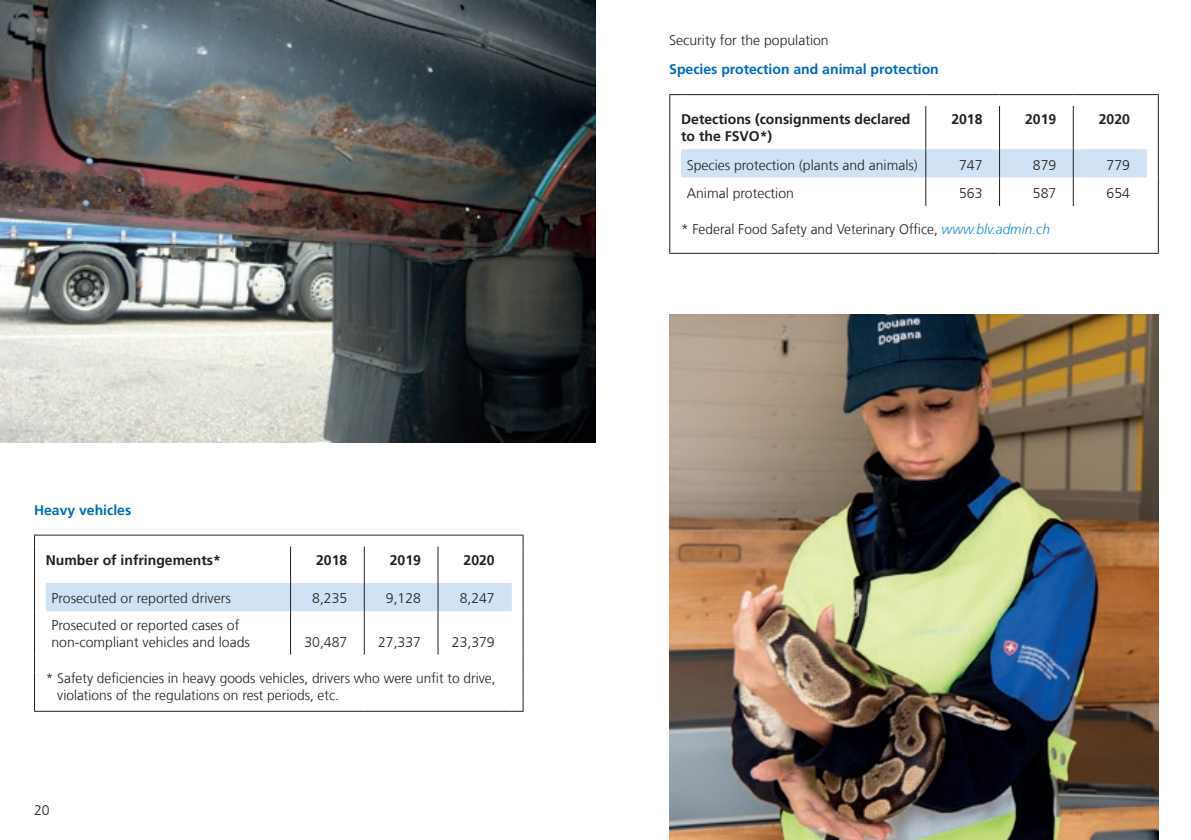
<style>
.page{position:relative;width:1191px;height:840px;background:#fff}
.page>*{position:absolute;margin:0;border:0;box-sizing:border-box;transform-origin:0 0}
.t1{font:300 14px/16.8px "Frutiger LT Com";color:#231f20}
.Grundschrift{font:700 14px/16.8px "Frutiger LT Com";color:#231f20}
.Grundschrift-2{font:700 14px "Frutiger LT Com";color:#006bb6}
.s1{font-style:italic;color:#1d90d0}
</style>
<div class="page">
<img style="left:669px;top:314px;width:489px;height:525px">
<img style="left:0;top:0;width:595px;height:442px">
<svg style="left:46px;top:535px;width:466px;height:47px"></svg>
<hr style="left:290px;top:546px;width:1px;height:36px;background:#231f20">
<hr style="left:364px;top:546px;width:1px;height:36px;background:#231f20">
<hr style="left:437px;top:546px;width:1px;height:36px;background:#231f20">
<svg style="left:34px;top:534px;width:12px;height:12px"></svg>
<hr style="left:46px;top:534px;width:244px;height:1px;background:#231f20">
<hr style="left:290px;top:534px;width:74px;height:1px;background:#231f20">
<hr style="left:364px;top:534px;width:74px;height:1px;background:#231f20">
<hr style="left:438px;top:534px;width:74px;height:1px;background:#231f20">
<svg style="left:512px;top:534px;width:11px;height:12px"></svg>
<hr style="left:34px;top:546px;width:1px;height:36px;background:#231f20">
<hr style="left:522px;top:546px;width:1px;height:36px;background:#231f20">
<svg style="left:34px;top:582px;width:489px;height:129px"></svg>
<svg style="left:670px;top:95px;width:477px;height:54px"></svg>
<hr style="left:925px;top:106px;width:1px;height:43px;background:#231f20">
<hr style="left:999px;top:106px;width:1px;height:43px;background:#231f20">
<hr style="left:1072px;top:106px;width:1px;height:43px;background:#231f20">
<svg style="left:669px;top:94px;width:12px;height:12px"></svg>
<hr style="left:681px;top:94px;width:244px;height:1px;background:#231f20">
<hr style="left:925px;top:94px;width:74px;height:1px;background:#231f20">
<hr style="left:999px;top:94px;width:74px;height:1px;background:#231f20">
<hr style="left:1073px;top:94px;width:74px;height:1px;background:#231f20">
<svg style="left:1147px;top:94px;width:11px;height:12px"></svg>
<hr style="left:669px;top:106px;width:1px;height:43px;background:#231f20">
<hr style="left:1157px;top:106px;width:1px;height:43px;background:#231f20">
<svg style="left:669px;top:149px;width:489px;height:105px"></svg>
<p class="Grundschrift-2" style="left:34px;top:501px;width:99px">Heavy vehicles</p>
<p class="Grundschrift" style="left:46px;top:551px;width:177px">Number of infringements*</p>
<p class="Grundschrift" style="left:316px;top:551px;width:33px">2018</p>
<p class="Grundschrift" style="left:390px;top:551px;width:33px">2019</p>
<p class="Grundschrift" style="left:463px;top:551px;width:33px">2020</p>
<p class="t1" style="left:52px;top:590px;width:181px">Prosecuted or reported drivers</p>
<p class="t1" style="left:312px;top:590px;width:37px">8,235</p>
<p class="t1" style="left:386px;top:590px;width:37px">9,128</p>
<p class="t1" style="left:460px;top:590px;width:37px">8,247</p>
<p class="t1" style="left:52px;top:616px;width:200px">Prosecuted or reported cases of non-compliant vehicles and loads</p>
<p class="t1" style="left:304px;top:633px;width:44px">30,487</p>
<p class="t1" style="left:378px;top:633px;width:44px">27,337</p>
<p class="t1" style="left:452px;top:633px;width:44px">23,379</p>
<p class="t1" style="left:57px;top:669px;width:440px;text-indent:-11px">* Safety deficiencies in heavy goods vehicles, drivers who were unfit to drive, violations of the regulations on rest periods, etc.</p>
<p class="t1" style="left:34px;top:801px;width:17px">20</p>
<p class="t1" style="left:669px;top:31px;width:161px">Security for the population</p>
<p class="Grundschrift-2" style="left:669px;top:61px;width:271px">Species protection and animal protection</p>
<p class="Grundschrift" style="left:681px;top:111px;width:231px">Detections (consignments declared to the FSVO*)</p>
<p class="Grundschrift" style="left:951px;top:111px;width:33px">2018</p>
<p class="Grundschrift" style="left:1025px;top:111px;width:33px">2019</p>
<p class="Grundschrift" style="left:1098px;top:111px;width:33px">2020</p>
<p class="t1" style="left:687px;top:156px;width:232px">Species protection (plants and animals)</p>
<p class="t1" style="left:959px;top:156px;width:25px">747</p>
<p class="t1" style="left:1033px;top:156px;width:25px">879</p>
<p class="t1" style="left:1106px;top:156px;width:25px">779</p>
<p class="t1" style="left:687px;top:185px;width:109px">Animal protection</p>
<p class="t1" style="left:959px;top:185px;width:25px">563</p>
<p class="t1" style="left:1033px;top:185px;width:25px">587</p>
<p class="t1" style="left:1106px;top:185px;width:25px">654</p>
<p class="t1" style="left:681px;top:221px;width:370px">* Federal Food Safety and Veterinary Office, <span class="s1">www.blv.admin.ch</span></p>
</div>
